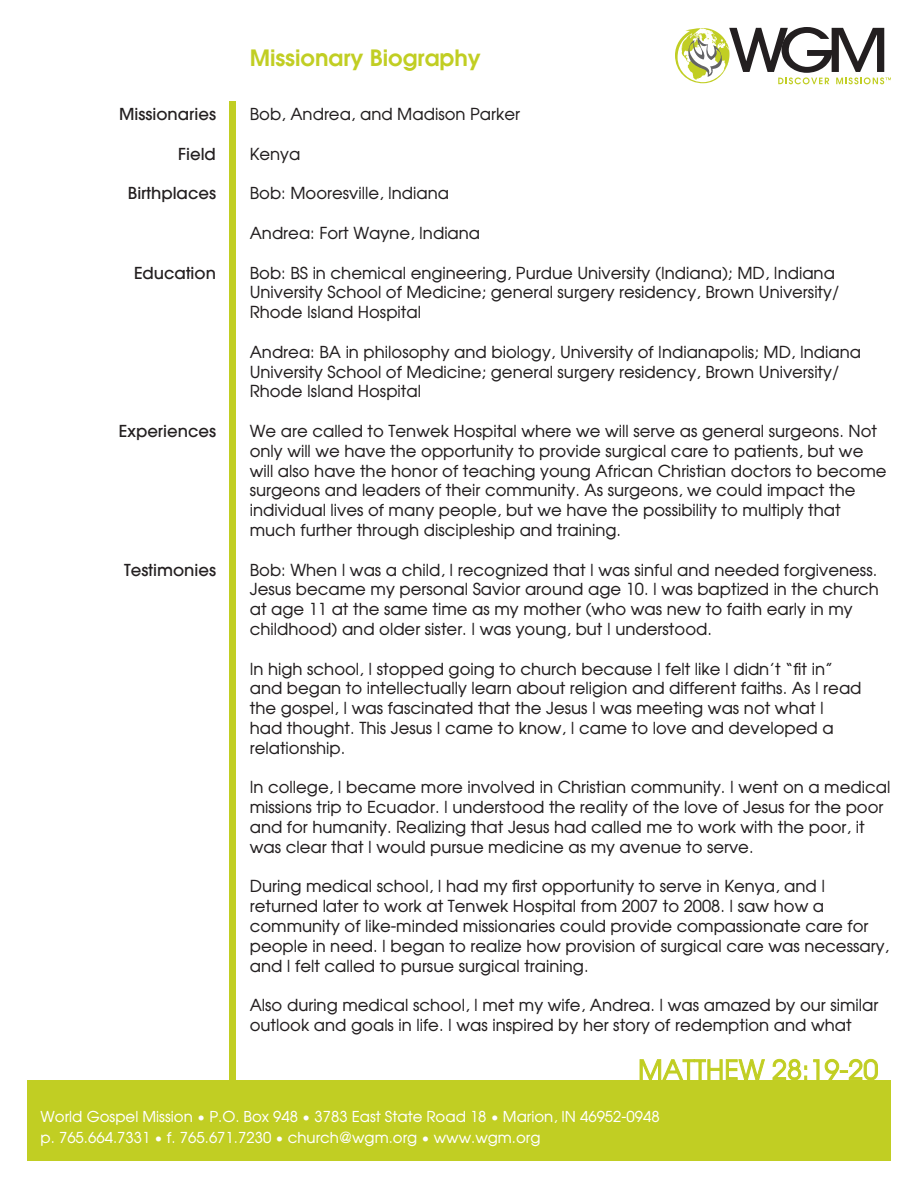
<style>
.page{position:relative;width:918px;height:1188px;background:#fff}
.page>*{position:absolute;margin:0;border:0;box-sizing:border-box;transform-origin:0 0}
.t1{font:600 22.5px "Avant Garde";color:#c1ce23}
.t2{font:16.5px/19.8px "Avant Garde";color:#231f20}
.t3{font:500 16.5px "Avant Garde";color:#231f20}
.t4{font:15px "Avant Garde";color:#fff}
.s1{font-size:13.5px}
</style>
<div class="page">
<div style="left:27px;top:1080px;width:864px;height:81px;background:#c1ce23"></div>
<svg style="left:640px;top:1059px;width:238px;height:21px"></svg>
<svg style="left:675px;top:27px;width:216px;height:57px"></svg>
<div style="left:230px;top:101px;width:6px;height:979px;background:#c1ce23"></div>
<p class="t3" style="left:119px;top:104px;width:98px">Missionaries</p>
<p class="t3" style="left:178px;top:144px;width:39px">Field</p>
<p class="t3" style="left:128px;top:183px;width:90px">Birthplaces</p>
<p class="t3" style="left:134px;top:262px;width:83px">Education</p>
<p class="t3" style="left:119px;top:421px;width:99px">Experiences</p>
<p class="t3" style="left:124px;top:559px;width:93px">Testimonies</p>
<p class="t1" style="left:250px;top:43px;width:233px">Missionary Biography</p>
<p class="t2" style="left:250px;top:104px;width:272px">Bob, Andrea, and Madison Parker</p>
<p class="t2" style="left:250px;top:144px;width:52px">Kenya</p>
<p class="t2" style="left:250px;top:183px;width:201px">Bob: Mooresville, Indiana</p>
<p class="t2" style="left:250px;top:223px;width:232px">Andrea: Fort Wayne, Indiana</p>
<p class="t2" style="left:250px;top:262px;width:591px">Bob: BS in chemical engineering, Purdue University (Indiana); MD, Indiana<br>University School of Medicine; general surgery residency, Brown University/<br>Rhode Island Hospital</p>
<p class="t2" style="left:250px;top:342px;width:613px">Andrea: BA in philosophy and biology, University of Indianapolis; MD, Indiana<br>University School of Medicine; general surgery residency, Brown University/<br>Rhode Island Hospital</p>
<p class="t2" style="left:250px;top:421px;width:638px">We are called to Tenwek Hospital where we will serve as general surgeons. Not only will we have the opportunity to provide surgical care to patients, but we will also have the honor of teaching young African Christian doctors to become surgeons and leaders of their community. As surgeons, we could impact the individual lives of many people, but we have the possibility to multiply that much further through discipleship and training.</p>
<p class="t2" style="left:250px;top:559px;width:631px">Bob: When I was a child, I recognized that I was sinful and needed forgiveness.<br>Jesus became my personal Savior around age 10. I was baptized in the church at age 11 at the same time as my mother (who was new to faith early in my childhood) and older sister. I was young, but I understood.</p>
<p class="t2" style="left:250px;top:658px;width:613px">In high school, I stopped going to church because I felt like I didn’t “fit in” and began to intellectually learn about religion and different faiths. As I read the gospel, I was fascinated that the Jesus I was meeting was not what I<br>had thought. This Jesus I came to know, I came to love and developed a relationship.</p>
<p class="t2" style="left:250px;top:777px;width:642px">In college, I became more involved in Christian community. I went on a medical missions trip to Ecuador. I understood the reality of the love of Jesus for the poor and for humanity. Realizing that Jesus had called me to work with the poor, it was clear that I would pursue medicine as my avenue to serve.</p>
<p class="t2" style="left:250px;top:876px;width:641px">During medical school, I had my first opportunity to serve in Kenya, and I returned later to work at Tenwek Hospital from 2007 to 2008. I saw how a community of like-minded missionaries could provide compassionate care for people in need. I began to realize how provision of surgical care was necessary, and I felt called to pursue surgical training.</p>
<p class="t2" style="left:250px;top:995px;width:630px">Also during medical school, I met my wife, Andrea. I was amazed by our similar outlook and goals in life. I was inspired by her story of redemption and what</p>
<p class="t4" style="left:40px;top:1107px;width:621px">World Gospel Mission <span class="s1">•</span> P.O. Box 948 <span class="s1">•</span> 3783 East State Road 18 <span class="s1">•</span> Marion, IN 46952-0948</p>
<p class="t4" style="left:40px;top:1128px;width:502px">p. 765.664.7331 <span class="s1">•</span> f. 765.671.7230 <span class="s1">•</span> church@wgm.org <span class="s1">•</span> www.wgm.org</p>
</div>
